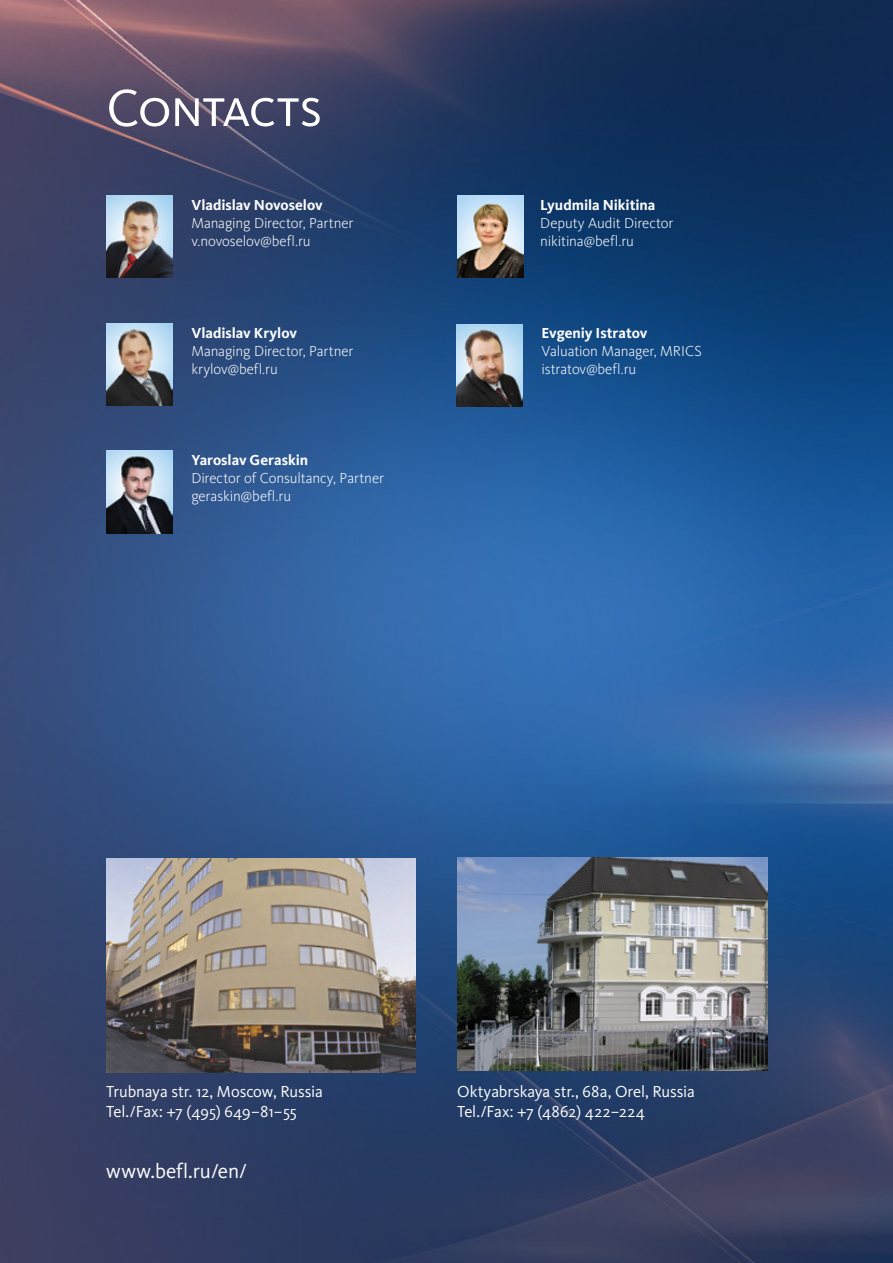
<style>
.page{position:relative;width:893px;height:1263px;background:#fff}
.page>*{position:absolute;margin:0;border:0;box-sizing:border-box;transform-origin:0 0}
.t1{font:54px "Kievit CY Regular SC";letter-spacing:-.01em;color:#fff}
.t2{font:21px "Kievit CY";color:#fff}
.t3{font:16.5px/19.8px "Kievit CY";letter-spacing:-.005em;color:#fff}
.t4{font:300 15px/18px "Kievit CY";letter-spacing:-.005em;color:#fff}
.t5{font:700 15px "Kievit CY";color:#fff}
</style>
<div class="page">
<img style="left:0;top:0;width:893px;height:1263px">
<img style="left:106px;top:196px;width:66px;height:82px">
<img style="left:106px;top:323px;width:66px;height:83px">
<img style="left:106px;top:451px;width:66px;height:82px">
<img style="left:457px;top:196px;width:66px;height:82px">
<img style="left:456px;top:324px;width:66px;height:82px">
<img style="left:457px;top:857px;width:311px;height:213px">
<img style="left:106px;top:859px;width:310px;height:213px">
<h1 class="t1" style="left:106px;top:80px;width:217px">Contacts</h1>
<p class="t5" style="left:191px;top:197px;width:133px">Vladislav Novoselov</p>
<p class="t4" style="left:191px;top:215px;width:164px">Managing Director, Partner v.novoselov@befl.ru</p>
<p class="t5" style="left:191px;top:325px;width:107px">Vladislav Krylov</p>
<p class="t4" style="left:191px;top:342px;width:164px">Managing Director, Partner krylov@befl.ru</p>
<p class="t5" style="left:191px;top:452px;width:118px">Yaroslav Geraskin</p>
<p class="t4" style="left:191px;top:470px;width:194px">Director of Consultancy, Partner geraskin@befl.ru</p>
<p class="t5" style="left:540px;top:197px;width:117px">Lyudmila Nikitina</p>
<p class="t4" style="left:540px;top:215px;width:135px">Deputy Audit Director nikitina@befl.ru</p>
<p class="t5" style="left:541px;top:325px;width:107px">Evgeniy Istratov</p>
<p class="t4" style="left:541px;top:343px;width:162px">Valuation Manager, MRICS istratov@befl.ru</p>
<p class="t3" style="left:106px;top:1082px;width:218px">Trubnaya str. 12, Moscow, Russia<br>Tel./Fax: +7 (495) 649–81–55</p>
<p class="t3" style="left:457px;top:1082px;width:239px">Oktyabrskaya str., 68а, Orel, Russia<br>Tel./Fax: +7 (4862) 422–224</p>
<h2 class="t2" style="left:106px;top:1160px;width:142px">www.befl.ru/en/</h2>
</div>
